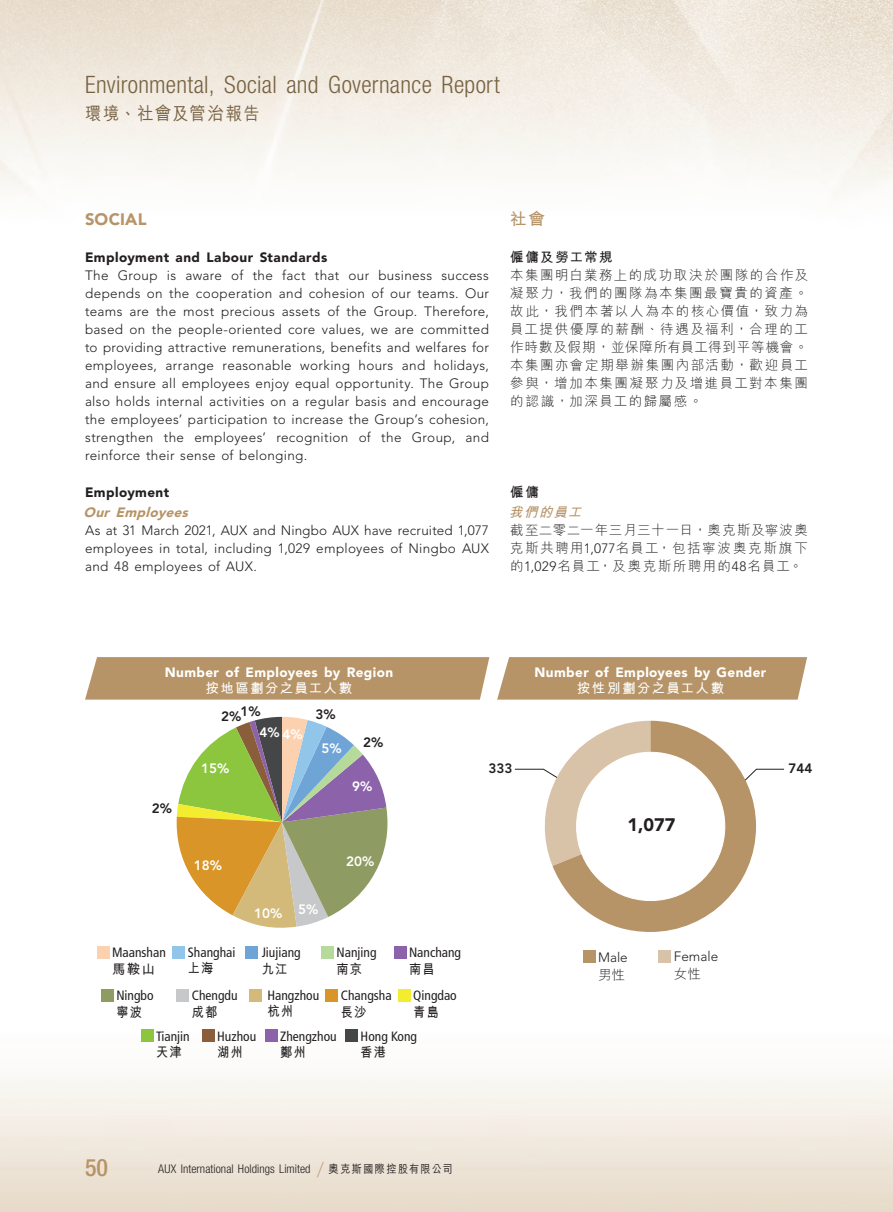
<style>
.page{position:relative;width:893px;height:1212px;background:#fff}
.page>*{position:absolute;margin:0;border:0;box-sizing:border-box;transform-origin:0 0}
.t1{font:300 condensed 24px "Helvetica Neue LT Std";letter-spacing:.015em;color:#786242}
.t2{font:500 condensed 24px "Helvetica Neue LT Std";color:#b79467}
.t3{font:500 18px "M Hei HK";letter-spacing:.105em;color:#786242;scale:.9 1}
.t4{font:900 18px "Avenir LT Std";color:#231f20}
._03_H1{font:900 16.5px "Avenir LT Std";letter-spacing:.015em;color:#b79467}
._03_H1-2{font:700 16.5px "M Hei HK";color:#b79467}
._11_P0{font:300 13.5px/18px "Avenir LT Std";letter-spacing:.02em;color:#231f20}
._11_P0-2{font:300 13.5px/18px "M Hei HK";letter-spacing:.11em;color:#231f20;text-align:justify}
.t5{font:condensed 13.5px/16.5px "Frutiger LT Std";color:#231f20}
._01_Body_Text{font:900 13.5px "Avenir LT Std";letter-spacing:.03em;color:#fff}
._04___H2{font:900 13.5px "Avenir LT Std";letter-spacing:.03em;color:#231f20}
.t6{font:800 13.5px "Avenir LT Std";color:#fff}
._01_Body_Text-2{font:700 13.5px "M Hei HK";letter-spacing:.11em;color:#fff}
.t7{font:800 13.5px "Avenir LT Std";color:#231f20}
._05_____H3{font:italic 900 13.5px "Avenir LT Std";color:#b79467}
._04___H2-2{font:700 13.5px "M Hei HK";letter-spacing:.1em;color:#231f20}
._05_____H3-2{font:italic 700 13.5px "M Hei HK";color:#b79467}
.t8{font:300 condensed 12px "Helvetica Neue LT Std";letter-spacing:.005em;color:#231f20}
.t9{font:500 11.25px "M Hei HK";letter-spacing:.135em;color:#231f20;scale:.9 1}
.s1{font-family:"Avenir LT Std"}
.s2{font-family:"M Hei HK Bold E Ten B5 H";font-stretch:normal}
.s3{font-family:"M Hei HK Light E Ten B5 H";font-weight:400}
.s4{font-family:"Snell Roundhand";font-weight:400;font-stretch:normal;font-size:21px;color:#b79467}
</style>
<div class="page">
<img style="left:0;top:0;width:893px;height:1212px">
<svg style="left:85px;top:657px;width:404px;height:43px;background:#b9976c"></svg>
<svg style="left:497px;top:657px;width:310px;height:43px;background:#ba986d"></svg>
<svg style="left:175px;top:717px;width:218px;height:213px"></svg>
<div style="left:97px;top:946px;width:12px;height:13px;background:#fcd1af"></div>
<div style="left:172px;top:946px;width:13px;height:13px;background:#92c5ea"></div>
<div style="left:245px;top:946px;width:13px;height:13px;background:#6fa4d7"></div>
<div style="left:321px;top:946px;width:13px;height:13px;background:#b6da9b"></div>
<div style="left:394px;top:946px;width:12px;height:13px;background:#8c62aa"></div>
<div style="left:141px;top:1029px;width:12px;height:13px;background:#8bc63e"></div>
<div style="left:265px;top:1029px;width:13px;height:13px;background:#8c62aa"></div>
<div style="left:202px;top:1029px;width:13px;height:13px;background:#8a5d3b"></div>
<div style="left:345px;top:1029px;width:13px;height:13px;background:#454647"></div>
<div style="left:101px;top:989px;width:13px;height:13px;background:#8e9b63"></div>
<div style="left:176px;top:989px;width:13px;height:13px;background:#c7c8ca"></div>
<div style="left:249px;top:989px;width:13px;height:13px;background:#d3ba7a"></div>
<div style="left:325px;top:989px;width:13px;height:13px;background:#d99527"></div>
<div style="left:398px;top:989px;width:13px;height:13px;background:#f4ed2f"></div>
<div style="left:537px;top:705px;width:227px;height:22px;background:#fff"></div>
<svg style="left:514px;top:721px;width:271px;height:211px"></svg>
<div style="left:577px;top:752px;width:148px;height:148px;background:#fff;border-radius:50%"></div>
<div style="left:583px;top:950px;width:12px;height:13px;background:#b79467"></div>
<div style="left:658px;top:950px;width:13px;height:13px;background:#d8c3a8"></div>
<h1 class="t1" style="left:85px;top:71px;width:416px">Environmental, Social and Governance Report</h1>
<h2 class="t3" style="left:85px;top:101px;width:196px">環境、社會及管治報告</h2>
<p class="_03_H1" style="left:85px;top:209px;width:63px">SOCIAL</p>
<p class="_04___H2" style="left:85px;top:249px;width:244px">Employment and Labour Standards</p>
<p class="_11_P0" style="left:85px;top:266px;width:405px;text-align:justify">The Group is aware of the fact that our business success depends on the cooperation and cohesion of our teams. Our teams are the most precious assets of the Group. Therefore, based on the people-oriented core values, we are committed to providing attractive remunerations, benefits and welfares for employees, arrange reasonable working hours and holidays, and ensure all employees enjoy equal opportunity. The Group also holds internal activities on a regular basis and encourage the employees’ participation to increase the Group’s cohesion, strengthen the employees’ recognition of the Group, and reinforce their sense of belonging.</p>
<p class="_04___H2" style="left:85px;top:484px;width:86px">Employment</p>
<p class="_05_____H3" style="left:84px;top:504px;width:110px">Our Employees</p>
<p class="_11_P0" style="left:85px;top:521px;width:405px;text-align:justify">As at 31 March 2021, AUX and Ningbo AUX have recruited 1,077 employees in total, including 1,029 employees of Ningbo AUX and 48 employees of AUX.</p>
<p class="_03_H1-2" style="left:510px;top:207px;width:36px">社會</p>
<p class="_04___H2-2" style="left:510px;top:247px;width:104px">僱傭及勞工常規</p>
<p class="_11_P0-2" style="left:510px;top:265px;width:299px">本集團明白業務上的成功取決於團隊的合作及凝聚力，我們的團隊為本集團最寶貴的資產。故此，我們本著以人為本的核心價值，致力為員工提供優厚的薪酬、待遇及福利，合理的工作時數及假期，並保障所有員工得到平等機會。本集團亦會定期舉辦集團內部活動，歡迎員工參與，增加本集團凝聚力及增進員工對本集團的認識，加深員工的歸屬感。</p>
<p class="_04___H2-2" style="left:510px;top:482px;width:30px">僱傭</p>
<p class="_05_____H3-2" style="left:509px;top:502px;width:78px">我們的員工</p>
<p class="_11_P0-2" style="left:510px;top:520px;width:299px">截至二零二一年三月三十一日，奧克斯及寧波奧克斯共聘用<span class="s1">1,077</span>名員工，包括寧波奧克斯旗下的<span class="s1">1,029</span>名員工，及奧克斯所聘用的<span class="s1">48</span>名員工。</p>
<p class="_01_Body_Text" style="left:165px;top:664px;width:230px">Number of Employees by Region</p>
<p class="_01_Body_Text-2" style="left:206px;top:678px;width:148px">按地區劃分之員工人數</p>
<p class="t7" style="left:221px;top:706px;width:41px">2%1%</p>
<p class="t6" style="left:260px;top:725px;width:45px">4% 4%</p>
<p class="t7" style="left:315px;top:707px;width:22px">3%</p>
<p class="t6" style="left:322px;top:740px;width:22px">5%</p>
<p class="t7" style="left:363px;top:734px;width:22px">2%</p>
<p class="_01_Body_Text" style="left:534px;top:664px;width:233px">Number of Employees by Gender</p>
<p class="_01_Body_Text-2" style="left:577px;top:678px;width:149px">按性別劃分之員工人數</p>
<p class="t7" style="left:152px;top:801px;width:22px">2%</p>
<p class="t6" style="left:201px;top:760px;width:30px">15%</p>
<p class="t6" style="left:194px;top:857px;width:30px">18%</p>
<p class="t6" style="left:254px;top:905px;width:66px">10% 5%</p>
<p class="t6" style="left:352px;top:778px;width:22px">9%</p>
<p class="t6" style="left:346px;top:853px;width:30px">20%</p>
<p class="t5" style="left:188px;top:944px;width:49px">Shanghai<span class="s2">上海</span></p>
<p class="t5" style="left:337px;top:944px;width:42px">Nanjing<span class="s2">南京</span></p>
<p class="t5" style="left:112px;top:944px;width:55px">Maanshan<span class="s2">馬鞍山</span></p>
<p class="t5" style="left:409px;top:944px;width:54px">Nanchang<span class="s2">南昌</span></p>
<p class="t5" style="left:262px;top:944px;width:41px">Jiujiang<span class="s2">九江</span></p>
<p class="t5" style="left:267px;top:987px;width:53px">Hangzhou<span class="s2">杭州</span></p>
<p class="t5" style="left:116px;top:987px;width:39px">Ningbo<span class="s2">寧波</span></p>
<p class="t5" style="left:413px;top:987px;width:45px">Qingdao<span class="s2">青島</span></p>
<p class="t5" style="left:192px;top:987px;width:47px">Chengdu<span class="s2">成都</span></p>
<p class="t5" style="left:341px;top:987px;width:52px">Changsha<span class="s2">長沙</span></p>
<p class="t5" style="left:156px;top:1028px;width:35px">Tianjin<span class="s2">天津</span></p>
<p class="t5" style="left:280px;top:1028px;width:58px">Zhengzhou<span class="s2">鄭州</span></p>
<p class="t5" style="left:217px;top:1028px;width:41px">Huzhou<span class="s2">湖州</span></p>
<p class="t5" style="left:361px;top:1028px;width:58px">Hong Kong<span class="s2">香港</span></p>
<p class="t7" style="left:488px;top:760px;width:25px">333</p>
<p class="t7" style="left:788px;top:760px;width:25px">744</p>
<p class="t4" style="left:627px;top:814px;width:49px">1,077</p>
<p class="_11_P0" style="left:598px;top:948px;width:31px">Male<span class="s3">男性</span></p>
<p class="_11_P0" style="left:674px;top:947px;width:46px">Female<span class="s3">女性</span></p>
<h1 class="t2" style="left:85px;top:1153px;width:25px">50</h1>
<p class="t9" style="left:329px;top:1161px;width:139px">奧克斯國際控股有限公司</p>
<p class="t8" style="left:158px;top:1162px;width:164px">AUX International Holdings Limited <span class="s4">/</span></p>
</div>
